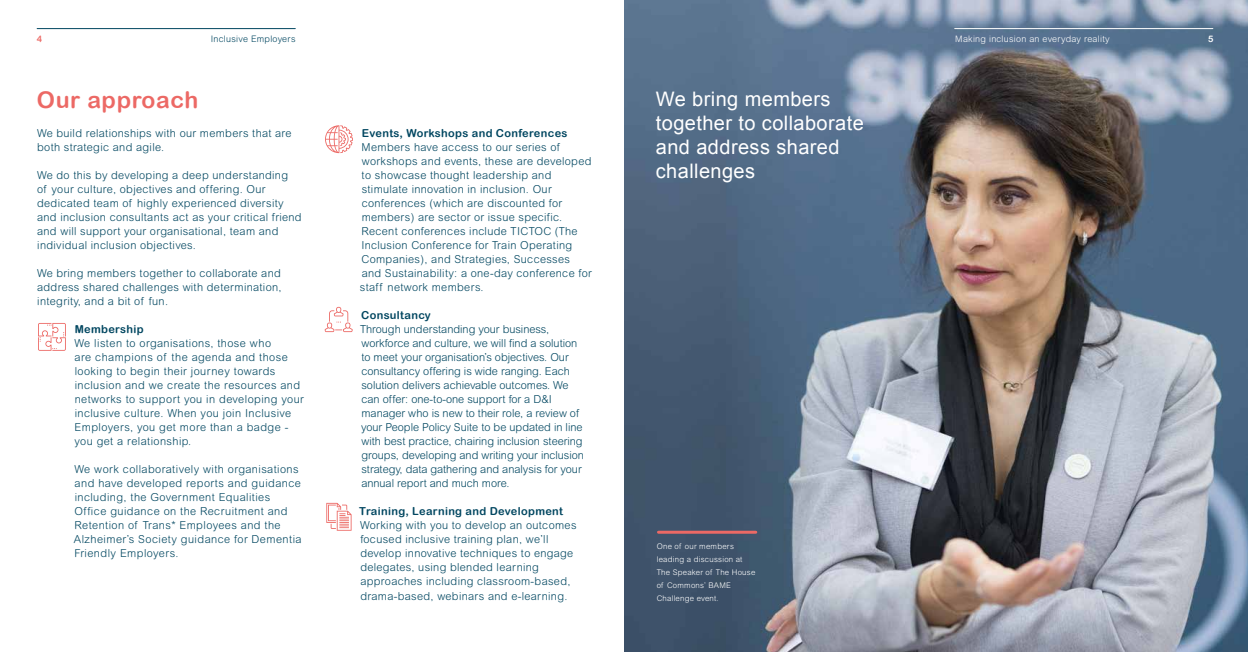
<style>
.page{position:relative;width:1248px;height:652px;background:#fff}
.page>*{position:absolute;margin:0;border:0;box-sizing:border-box;transform-origin:0 0}
.t1{font:23px "Arial Rounded MT Bold";letter-spacing:.03em;color:#ec6965}
.t2{font:20px/24px "Arial";letter-spacing:.02em;color:#fff}
.t3{font:300 11px/14px "Arial Rounded MT Std";letter-spacing:.03em;color:#004660}
.t4{font:300 11px/14px "Arial Rounded MT Std";color:#004660}
.t5{font:11px "Arial Rounded MT Bold";letter-spacing:.03em;color:#004660}
.t6{font:300 9px "Arial Rounded MT Std";letter-spacing:.03em;color:#fff}
.t7{font:300 9px "Arial Rounded MT Std";letter-spacing:.03em;color:#004660}
.t8{font:9px "Arial Rounded MT Bold";color:#ec6965}
.t9{font:9px "Arial Rounded MT Bold";color:#fff}
.t10{font:300 7.8px/13.1px "Arial Rounded MT Std";letter-spacing:.03em;color:#fff}
</style>
<div class="page">
<img style="left:624px;top:0;width:623px;height:652px">
<hr style="left:37px;top:28px;width:258px;height:1px;background:#004660">
<hr style="left:658px;top:531px;width:97px;height:3px;background:#ec6965">
<hr style="left:954px;top:28px;width:258px;height:1px;background:#fff">
<svg style="left:38px;top:323px;width:28px;height:28px"></svg>
<svg style="left:325px;top:125px;width:28px;height:28px"></svg>
<svg style="left:326px;top:503px;width:25px;height:28px"></svg>
<svg style="left:325px;top:307px;width:27px;height:25px"></svg>
<p class="t8" style="left:37px;top:33px;width:7px">4</p>
<p class="t7" style="left:211px;top:33px;width:86px">Inclusive Employers</p>
<h1 class="t1" style="left:37px;top:87px;width:163px">Our approach</h1>
<p class="t3" style="left:37px;top:126px;width:256px">We build relationships with our members that are both strategic and agile.</p>
<p class="t3" style="left:37px;top:168px;width:266px">We do this by developing a deep understanding<br>of your culture, objectives and offering. Our dedicated team of highly experienced diversity and inclusion consultants act as your critical friend and will support your organisational, team and individual inclusion objectives.</p>
<p class="t3" style="left:37px;top:266px;width:246px;text-align:justify">We bring members together to collaborate and address shared challenges with determination, integrity, and a bit of fun.</p>
<p class="t5" style="left:75px;top:323px;width:70px">Membership</p>
<p class="t3" style="left:74px;top:336px;width:231px">We listen to organisations, those who<br>are champions of the agenda and those looking to begin their journey towards inclusion and we create the resources and networks to support you in developing your inclusive culture. When you join Inclusive Employers, you get more than a badge - you get a relationship.</p>
<p class="t3" style="left:74px;top:462px;width:229px">We work collaboratively with organisations and have developed reports and guidance including, the Government Equalities Office guidance on the Recruitment and Retention of Trans* Employees and the Alzheimer’s Society guidance for Dementia Friendly Employers.</p>
<p class="t5" style="left:362px;top:126px;width:207px">Events, Workshops and Conferences</p>
<p class="t3" style="left:360px;top:140px;width:233px">Members have access to our series of workshops and events, these are developed to showcase thought leadership and stimulate innovation in inclusion. Our conferences (which are discounted for members) are sector or issue specific.<br>Recent conferences include TICTOC (The Inclusion Conference for Train Operating Companies), and Strategies, Successes<br>and Sustainability: a one-day conference for staff network members.</p>
<p class="t5" style="left:361px;top:308px;width:71px">Consultancy</p>
<p class="t4" style="left:360px;top:322px;width:225px">Through understanding your business, workforce and culture, we will find a solution to meet your organisation’s objectives. Our consultancy offering is wide ranging. Each solution delivers achievable outcomes. We can offer: one-to-one support for a D&amp;I manager who is new to their role, a review of your People Policy Suite to be updated in line with best practice, chairing inclusion steering groups, developing and writing your inclusion strategy, data gathering and analysis for your annual report and much more.</p>
<p class="t5" style="left:359px;top:504px;width:205px">Training, Learning and Development</p>
<p class="t3" style="left:360px;top:518px;width:218px">Working with you to develop an outcomes focused inclusive training plan, we’ll develop innovative techniques to engage delegates, using blended learning approaches including classroom-based,</p>
<p class="t3" style="left:360px;top:589px;width:208px">drama-based, webinars and e-learning.</p>
<h2 class="t2" style="left:656px;top:87px;width:209px">We bring members together to collaborate and address shared challenges</h2>
<p class="t10" style="left:656px;top:540px;width:100px">One of our members leading a discussion at<br>The Speaker of The House of Commons’ BAME<br>Challenge event.</p>
<p class="t6" style="left:955px;top:33px;width:156px">Making inclusion an everyday reality</p>
<p class="t9" style="left:1207px;top:33px;width:7px">5</p>
</div>
